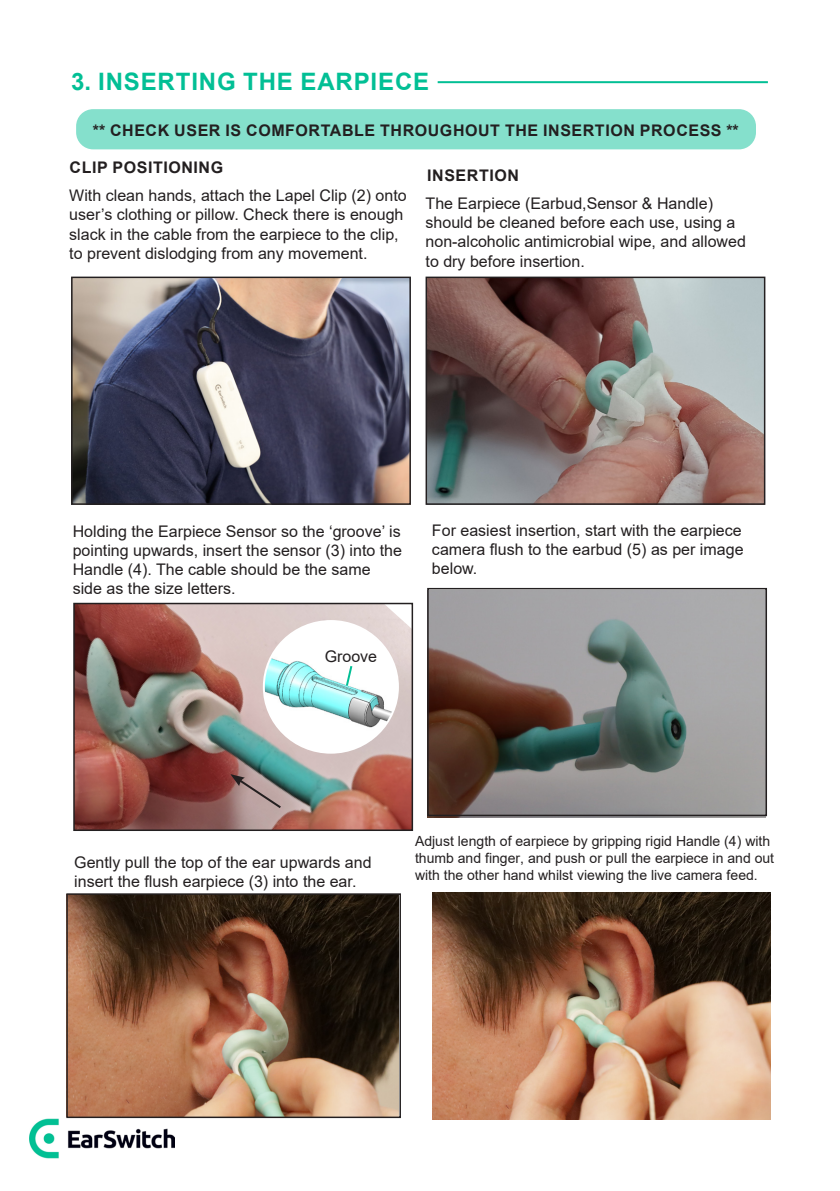
<style>
.page{position:relative;width:840px;height:1191px;background:#fff}
.page>*{position:absolute;margin:0;border:0;box-sizing:border-box;transform-origin:0 0}
.t1{font:700 24px "Arial";letter-spacing:.035em;color:#02bf95}
.t2{font:16px/19.2px "Arial";color:#231f20}
.t3{font:700 16px "Arial";letter-spacing:.035em;color:#231f20}
.t4{font:16px/28.4px "Arial";color:#231f20}
.t5{font:14px/16.8px "Arial";color:#231f20}
.s1{font-weight:700}
.s2{font-style:inherit}
</style>
<div class="page">
<img style="left:76px;top:606px;width:334px;height:222px">
<div style="left:73px;top:603px;width:340px;height:228px;border:2px solid #231f20"></div>
<svg style="left:230px;top:774px;width:53px;height:36px;background:#9c8987"></svg>
<img style="left:30px;top:1118px;width:144px;height:41px">
<img style="left:74px;top:279px;width:333px;height:223px">
<div style="left:71px;top:276px;width:339px;height:229px;border:2px solid #231f20"></div>
<img style="left:428px;top:279px;width:334px;height:223px">
<div style="left:425px;top:276px;width:340px;height:229px;border:2px solid #231f20"></div>
<hr style="left:437px;top:81px;width:330px;height:2px;background:#02bf95">
<div style="left:76px;top:109px;width:679px;height:40px;background:#85e0cc;border-radius:17px"></div>
<img style="left:68px;top:895px;width:330px;height:221px">
<div style="left:66px;top:893px;width:335px;height:225px;border:1px solid #231f20"></div>
<img style="left:427px;top:591px;width:338px;height:226px">
<div style="left:427px;top:588px;width:339px;height:228px;border:2px solid #231f20"></div>
<div style="left:264px;top:621px;width:133px;height:131px;background:#fff;border-radius:50%"></div>
<img style="left:264px;top:642px;width:133px;height:105px">
<svg style="left:344px;top:664px;width:9px;height:24px"></svg>
<img style="left:432px;top:892px;width:338px;height:227px">
<p class="t1" style="left:71px;top:64px;width:359px">3. INSERTING THE EARPIECE</p>
<p class="t3" style="left:93px;top:119px;width:647px">** CHECK USER IS COMFORTABLE THROUGHOUT THE INSERTION PROCESS **</p>
<p class="t2" style="left:69px;top:153px;width:339px;line-height:28.4px"><span class="s1">CLIP POSITIONING<br></span>With clean hands, attach the Lapel Clip (2) onto</p>
<p class="t2" style="left:69px;top:205px;width:335px">user’s clothing or pillow. Check there is enough slack in the cable from the earpiece to the clip, to prevent dislodging from any movement.</p>
<p class="t4" style="left:425px;top:161px;width:289px"><span class="s1">INSERTION<br></span><span class="s2">The Ear</span>piece (Earbud,Sensor &amp; Handle)</p>
<p class="t2" style="left:425px;top:213px;width:322px">should be cleaned before each use, using a non-alcoholic antimicrobial wipe, and allowed to dry before insertion.</p>
<p class="t2" style="left:73px;top:521px;width:331px">Holding the Earpiece <span class="s2">S</span>ensor so the ‘groove’ is pointing upwards, insert the sensor (3) into the Handle (4). The cable should be the same side as the size <span class="s2">letters</span>.</p>
<p class="t2" style="left:324px;top:646px;width:54px">Groove</p>
<p class="t2" style="left:432px;top:520px;width:313px;text-align:justify">For easiest insertion, start with the earpiece camera flush to the earbud (5) as per image below.</p>
<p class="t2" style="left:74px;top:852px;width:299px">Gently pull the top of the ear upwards and insert the flush earpiece (3) into the ear.</p>
<p class="t5" style="left:415px;top:832px;width:360px">Adjust length of earpiece by gripping rigid Handle (4) with thumb and finger, and push or pull the earpiece in and out with the other hand <span class="s2">whilst viewing the live camera feed</span>.</p>
</div>
